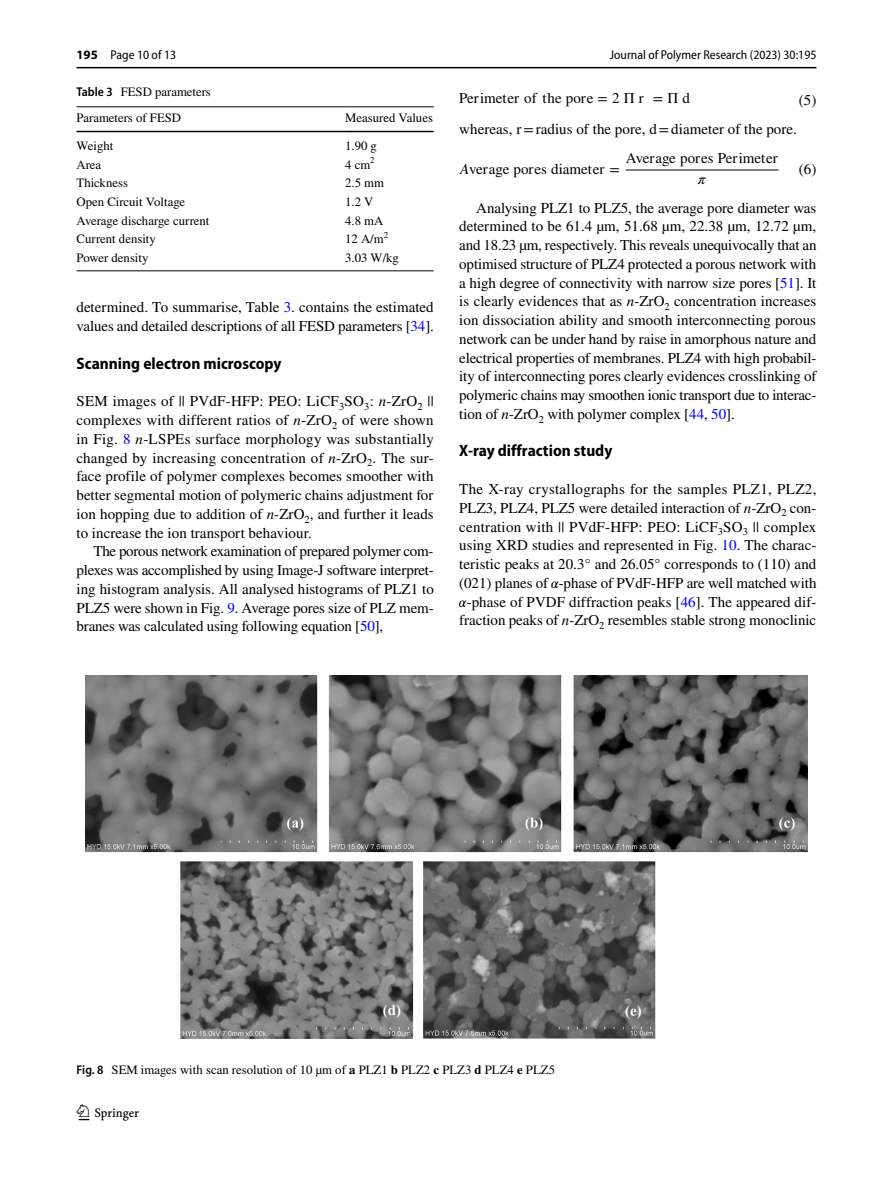
<style>
.page{position:relative;width:893px;height:1187px;background:#fff}
.page>*{position:absolute;margin:0;border:0;box-sizing:border-box;transform-origin:0 0}
.t1{font:22.5px "Springnew Regular 2";color:#000}
.t2{font:700 semi-condensed 16.5px "Myriad Pro";color:#000}
.t3{font:15px/18.8px "STIX";letter-spacing:-.005em;color:#000;text-align:justify}
.t4{font:15px "STIX Math Regular 6";color:#000}
.t5{font:15px "STIX Math Regular 7";color:#000}
.t6{font:15px "STIX Math Italic 2";color:#000}
.t7{font:12.75px/25.5px "STIX";color:#000}
.t8{font:semi-condensed 12.75px "Myriad Pro";color:#000}
.s1{font-weight:700;font-stretch:normal}
.s2{font-family:"Myriad Pro";font-weight:600;font-stretch:semi-condensed}
.s3{color:#00f}
.s4{font-style:italic}
.s5{font-family:"STIX General Regular 3"}
.s6{font-family:"STIX General Italic 3"}
.s7{font-family:"STIX Math Italic 3"}
.s8{font-family:"STIX Math Italic 4"}
.s9{font-weight:700}
</style>
<div class="page">
<hr style="left:77px;top:67px;width:739px;height:1px;background:#000">
<hr style="left:626px;top:169px;width:153px;height:1px;background:#000">
<hr style="left:77px;top:106px;width:268px;height:1px;background:#000">
<hr style="left:77px;top:131px;width:268px;height:1px;background:#000">
<hr style="left:345px;top:106px;width:89px;height:1px;background:#000">
<hr style="left:345px;top:131px;width:89px;height:1px;background:#000">
<hr style="left:77px;top:270px;width:268px;height:1px;background:#000">
<hr style="left:345px;top:270px;width:89px;height:1px;background:#000">
<img style="left:85px;top:675px;width:723px;height:363px">
<p class="t8" style="left:77px;top:48px;width:101px"><span class="s1">195</span> Page 10 of 13</p>
<p class="t7" style="left:77px;top:80px;width:136px"><span class="s2">Table 3</span> FESD parameters<br>Parameters of FESD</p>
<p class="t7" style="left:345px;top:106px;width:89px">Measured Values</p>
<p class="t7" style="left:77px;top:134px;width:38px">Weight</p>
<p class="t7" style="left:345px;top:134px;width:33px">1.90 g</p>
<p class="t7" style="left:77px;top:152px;width:26px">Area</p>
<p class="t7" style="left:345px;top:152px;width:31px">4 cm<sup>2</sup></p>
<p class="t7" style="left:77px;top:171px;width:53px">Thickness</p>
<p class="t7" style="left:345px;top:171px;width:40px">2.5 mm</p>
<p class="t7" style="left:77px;top:190px;width:110px">Open Circuit Voltage</p>
<p class="t7" style="left:345px;top:190px;width:30px">1.2 V</p>
<p class="t7" style="left:77px;top:208px;width:134px">Average discharge current</p>
<p class="t7" style="left:345px;top:208px;width:40px">4.8 mA</p>
<p class="t7" style="left:77px;top:227px;width:81px">Current density</p>
<p class="t7" style="left:345px;top:227px;width:45px">12 A/m<sup>2</sup></p>
<p class="t7" style="left:77px;top:246px;width:73px">Power density</p>
<p class="t7" style="left:345px;top:246px;width:55px">3.03 W/kg</p>
<p class="t3" style="left:77px;top:299px;width:359px">determined. To summarise, Table <span class="s3">3</span>. contains the estimated values and detailed descriptions of all FESD parameters [<span class="s3">34</span>].</p>
<p class="t2" style="left:77px;top:354px;width:206px">Scanning electron microscopy</p>
<p class="t3" style="left:77px;top:393px;width:359px">SEM images of || PVdF-HFP: PEO: LiCF<sub>3</sub>SO<sub>3</sub>: <span class="s4">n</span>-ZrO<sub>2</sub> || complexes with different ratios of <span class="s4">n</span>-ZrO<sub>2</sub> of were shown in Fig. <span class="s3">8</span> <span class="s4">n</span>-LSPEs surface morphology was substantially changed by increasing concentration of <span class="s4">n</span>-ZrO<sub>2</sub>. The sur&shy;face profile of polymer complexes becomes smoother with better segmental motion of polymeric chains adjustment for ion hopping due to addition of <span class="s4">n</span>-ZrO<sub>2</sub>, and further it leads to increase the ion transport behaviour.</p>
<p class="t3" style="left:77px;top:543px;width:359px;text-indent:17px">The porous network examination of prepared polymer com&shy;plexes was accomplished by using Image-J software interpret&shy;ing histogram analysis. All analysed histograms of PLZ1 to PLZ5 were shown in Fig. <span class="s3">9</span>. Average pores size of PLZ mem&shy;branes was calculated using following equation [<span class="s3">50</span>],</p>
<p class="t8" style="left:610px;top:48px;width:208px">Journal of Polymer Research (2023) 30:195</p>
<p class="t5" style="left:459px;top:92px;width:232px">Perimeter of the pore = <span class="s5">2</span> Π r = Π d</p>
<p class="t3" style="left:799px;top:91px;width:19px">(5)</p>
<p class="t3" style="left:459px;top:121px;width:339px">whereas, r=radius of the pore, d=diameter of the pore.</p>
<p class="t4" style="left:626px;top:153px;width:154px">Average pores Perimeter</p>
<p class="t6" style="left:698px;top:170px;width:10px">𝜋</p>
<p class="t4" style="left:460px;top:163px;width:161px"><span class="s6">A</span>verage pores diameter =</p>
<p class="t3" style="left:799px;top:161px;width:19px">(6)</p>
<p class="t3" style="left:459px;top:199px;width:359px;text-indent:17px">Analysing PLZ1 to PLZ5, the average pore diameter was determined to be 61.4 µm, 51.68 µm, 22.38 µm, 12.72 µm, and 18.23 µm, respectively. This reveals unequivocally that an optimised structure of PLZ4 protected a porous network with a high degree of connectivity with narrow size pores [<span class="s3">51</span>]. It is clearly evidences that as <span class="s4">n</span>-ZrO<sub>2</sub> concentration increases ion dissociation ability and smooth interconnecting porous network can be under hand by raise in amorphous nature and electrical properties of membranes. PLZ4 with high probabil&shy;ity of interconnecting pores clearly evidences crosslinking of polymeric chains may smoothen ionic transport due to interac&shy;tion of <span class="s4">n</span>-ZrO<sub>2</sub> with polymer complex [<span class="s3">44</span>, <span class="s3">50</span>].</p>
<p class="t2" style="left:459px;top:441px;width:155px">X‑ray diffraction study</p>
<p class="t3" style="left:459px;top:480px;width:359px">The X-ray crystallographs for the samples PLZ1, PLZ2, PLZ3, PLZ4, PLZ5 were detailed interaction of <span class="s4">n</span>-ZrO<sub>2</sub> con&shy;centration with || PVdF-HFP: PEO: LiCF<sub>3</sub>SO<sub>3</sub> || complex using XRD studies and represented in Fig. <span class="s3">10</span>. The charac&shy;teristic peaks at 20.3° and 26.05° corresponds to (110) and (021) planes of <span class="s7">𝛼</span>-phase of PVdF-HFP are well matched with <span class="s8">𝛼</span>-phase of PVDF diffraction peaks [<span class="s3">46</span>]. The appeared dif&shy;fraction peaks of <span class="s4">n</span>-ZrO<sub>2</sub> resembles stable strong monoclinic</p>
<p class="t7" style="left:77px;top:1057px;width:480px"><span class="s2">Fig. 8</span> SEM images with scan resolution of 10 µm of <span class="s9">a</span> PLZ1 <span class="s9">b</span> PLZ2 <span class="s9">c</span> PLZ3 <span class="s9">d</span> PLZ4 <span class="s9">e</span> PLZ5</p>
<h1 class="t1" style="left:79px;top:1104px;width:62px">1 3</h1>
</div>
